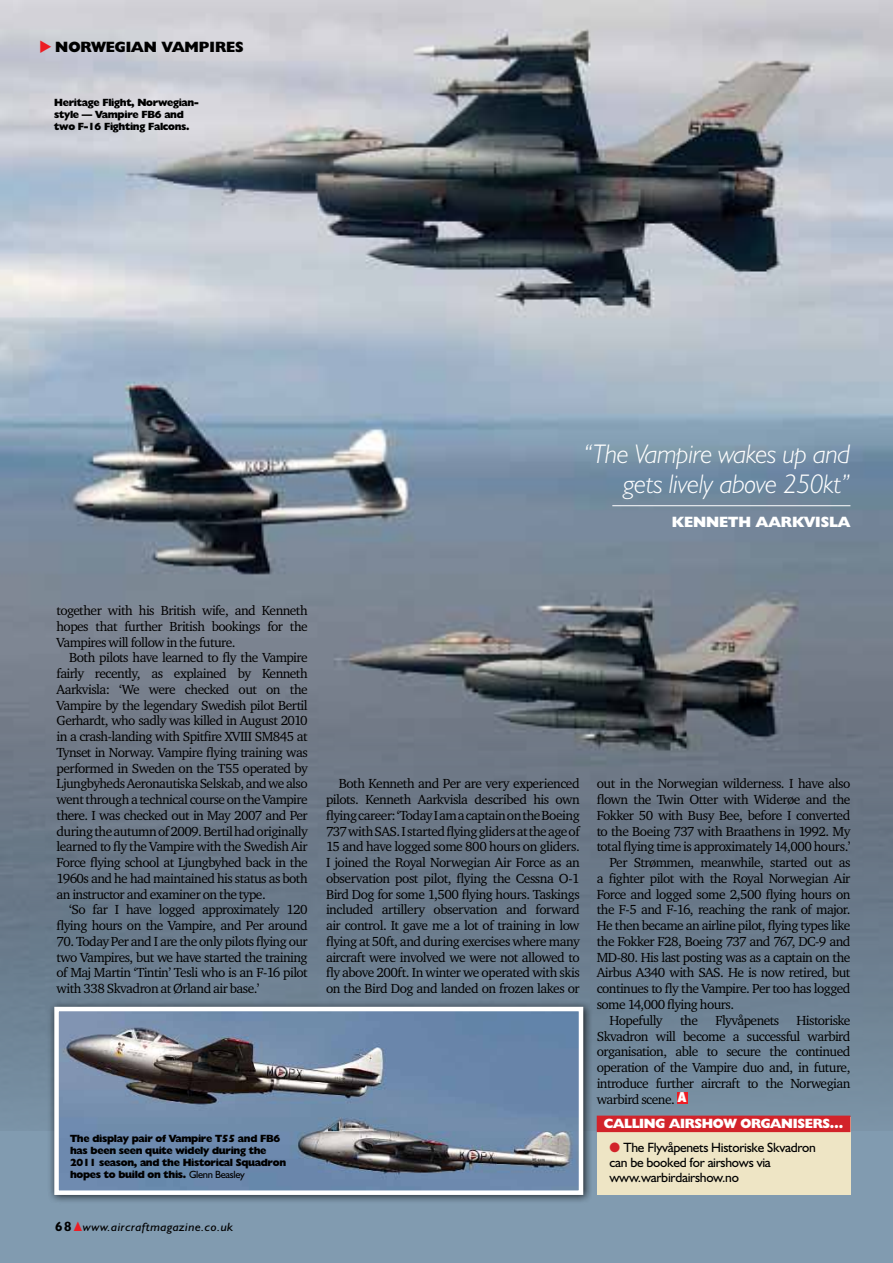
<style>
.page{position:relative;width:893px;height:1263px;background:#fff}
.page>*{position:absolute;margin:0;border:0;box-sizing:border-box;transform-origin:0 0}
.t1{font:italic 300 27px/30px "Humanist 521 BT";letter-spacing:-.01em;color:#fff;text-align:right}
.t2{font:800 15px "Humanist 521 BT";color:#000}
.t3{font:800 15px "Humanist 521 BT";color:#fff}
.t4{font:13.5px/15.8px "Charter ITC";letter-spacing:-.04em;color:#000;text-align:justify}
.t5{font:13.5px/15px "Humanist 521 BT";letter-spacing:-.02em;color:#000}
.t6{font:800 13.5px "Humanist 521 BT";letter-spacing:-.02em;color:#fff}
.t7{font:italic 12px "Humanist 521 BT";letter-spacing:.025em;color:#000;scale:1.1 1}
.t8{font:800 10.5px/12px "Humanist 521 BT";letter-spacing:-.03em;color:#000}
.s1{color:#ed1d24}
.s2{font-weight:400}
.s3{font-weight:700;font-style:normal;font-size:13.5px}
.s4{font-family:"Humanist 521 BT Xtra";font-weight:700;font-stretch:condensed;font-size:14.55px;color:#fff}
.s5{color:#d2232a}
</style>
<div class="page">
<div style="left:0;top:621px;width:893px;height:642px;background:#819bb0"></div>
<img style="left:0;top:0;width:893px;height:1130px">
<div style="left:48px;top:1000px;width:545px;height:205px;background:#000;opacity:.75"></div>
<img style="left:59px;top:1012px;width:519px;height:178px">
<div style="left:54px;top:1007px;width:529px;height:188px;border:4px solid #fff"></div>
<div style="left:597px;top:1117px;width:253px;height:78px;background:#eee5c5"></div>
<div style="left:597px;top:1115px;width:253px;height:17px;background:#d2232a"></div>
<div style="left:677px;top:1092px;width:10px;height:11px;background:#ed1d24"></div>
<hr style="left:612px;top:505px;width:238px;height:1px;background:#fff">
<p class="t2" style="left:39px;top:37px;width:30px"><span class="s1">◆</span>NOR</p>
<p class="t2" style="left:92px;top:37px;width:26px">WEGIAN</p>
<p class="t2" style="left:162px;top:37px;width:57px">VAM PIRES</p>
<p class="t8" style="left:54px;top:96px;width:146px">Heritage Flight, Norwegian&shy;style — Vampire FB6 and two F-16 Fighting Falcons.</p>
<h1 class="t1" style="left:584px;top:438px;width:268px">“The Vampire wakes up and gets lively above 250kt”</h1>
<p class="t3" style="left:672px;top:513px;width:180px">Kenneth Aarkvisla</p>
<p class="t4" style="left:57px;top:602px;width:253px">together with his British wife, and Kenneth hopes that further British bookings for the Vampires will follow in the future.</p>
<p class="t4" style="left:57px;top:649px;width:253px;text-indent:13px">Both pilots have learned to fly the Vampire fairly recently, as explained by Kenneth Aarkvisla: ‘We were checked out on the Vampire by the legendary Swedish pilot Bertil Gerhardt, who sadly was killed in August 2010 in a crash-landing with Spitfire XVIII SM845 at Tynset in Norway. Vampire flying training was performed in Sweden on the T55 operated by Ljungbyheds Aeronautiska Selskab, and we also went through a technical course on the Vampire there. I was checked out in May 2007 and Per during the autumn of 2009. Bertil had originally learned to fly the Vampire with the Swedish Air Force flying school at Ljungbyhed back in the 1960s and he had maintained his status as both an instructor and examiner on the type.</p>
<p class="t4" style="left:57px;top:902px;width:253px;text-align:right">‘So far I have logged approximately 120 flying hours on the Vampire, and Per around</p>
<p class="t4" style="left:57px;top:933px;width:253px">70. Today Per and I are the only pilots flying our two Vampires, but we have started the training of Maj Martin ‘Tintin’ Tesli who is an F-16 pilot with 338 Skvadron at Ørland air base.’</p>
<p class="t8" style="left:70px;top:1132px;width:217px">The display pair of Vampire T55 and FB6 has been seen quite widely during the 2011 season, and the Historical Squadron hopes to build on this. <span class="s2">Glenn Beasley</span></p>
<p class="t7" style="left:55px;top:1219px;width:163px"><span class="s3">68</span><span class="s1">▲</span>www.aircraftmagazine.co.uk</p>
<p class="t4" style="left:326px;top:775px;width:255px;text-indent:13px">Both Kenneth and Per are very experienced pilots. Kenneth Aarkvisla described his own flying career: ‘Today I am a captain on the Boeing 737 with SAS. I started flying gliders at the age of 15 and have logged some 800 hours on gliders.<br>I joined the Royal Norwegian Air Force as an observation post pilot, flying the Cessna O-1<br>Bird Dog for some 1,500 flying hours. Taskings included artillery observation and forward air control. It gave me a lot of training in low flying at 50ft, and during exercises where many aircraft were involved we were not allowed to fly above 200ft. In winter we operated with skis on the Bird Dog and landed on frozen lakes or</p>
<p class="t4" style="left:597px;top:776px;width:255px">out in the Norwegian wilderness. I have also</p>
<p class="t4" style="left:597px;top:791px;width:255px">flown the Twin Otter with Widerøe and the</p>
<p class="t4" style="left:597px;top:807px;width:255px">Fokker 50 with Busy Bee, before I converted</p>
<p class="t4" style="left:597px;top:823px;width:255px">to the Boeing 737 with Braathens in 1992. My</p>
<p class="t4" style="left:597px;top:839px;width:255px">total flying time is approximately 14,000 hours.’</p>
<p class="t4" style="left:609px;top:854px;width:242px">Per Strømmen, meanwhile, started out as</p>
<p class="t4" style="left:597px;top:870px;width:255px">a fighter pilot with the Royal Norwegian Air</p>
<p class="t4" style="left:597px;top:886px;width:255px">Force and logged some 2,500 flying hours on</p>
<p class="t4" style="left:597px;top:902px;width:255px">the F-5 and F-16, reaching the rank of major.</p>
<p class="t4" style="left:597px;top:917px;width:255px">He then became an airline pilot, flying types like</p>
<p class="t4" style="left:597px;top:933px;width:255px">the Fokker F28, Boeing 737 and 767, DC-9 and</p>
<p class="t4" style="left:597px;top:949px;width:255px">MD-80. His last posting was as a captain on the</p>
<p class="t4" style="left:597px;top:965px;width:255px">Airbus A340 with SAS. He is now retired, but</p>
<p class="t4" style="left:597px;top:980px;width:255px">continues to fly the Vampire. Per too has logged</p>
<p class="t4" style="left:597px;top:996px;width:139px">some 14,000 flying hours.</p>
<p class="t4" style="left:609px;top:1012px;width:55px">Hopefully</p>
<p class="t4" style="left:680px;top:1012px;width:19px">the</p>
<p class="t4" style="left:715px;top:1012px;width:65px">Flyvåpenets</p>
<p class="t4" style="left:597px;top:1012px;width:255px;text-indent:200px">Historiske Skvadron will become a successful warbird organisation, able to secure the continued operation of the Vampire duo and, in future, introduce further aircraft to the Norwegian warbird scene. <span class="s4">A</span></p>
<p class="t6" style="left:604px;top:1115px;width:45px">CALLING</p>
<p class="t6" style="left:669px;top:1115px;width:10px">AIRS</p>
<p class="t6" style="left:702px;top:1115px;width:49px">HOW ORGANISERS</p>
<p class="t6" style="left:830px;top:1115px;width:15px">…</p>
<p class="t5" style="left:609px;top:1139px;width:208px"><span class="s5">●</span> The Flyvåpenets Historiske Skvadron can be booked for airshows via www.warbirdairshow.no</p>
</div>
